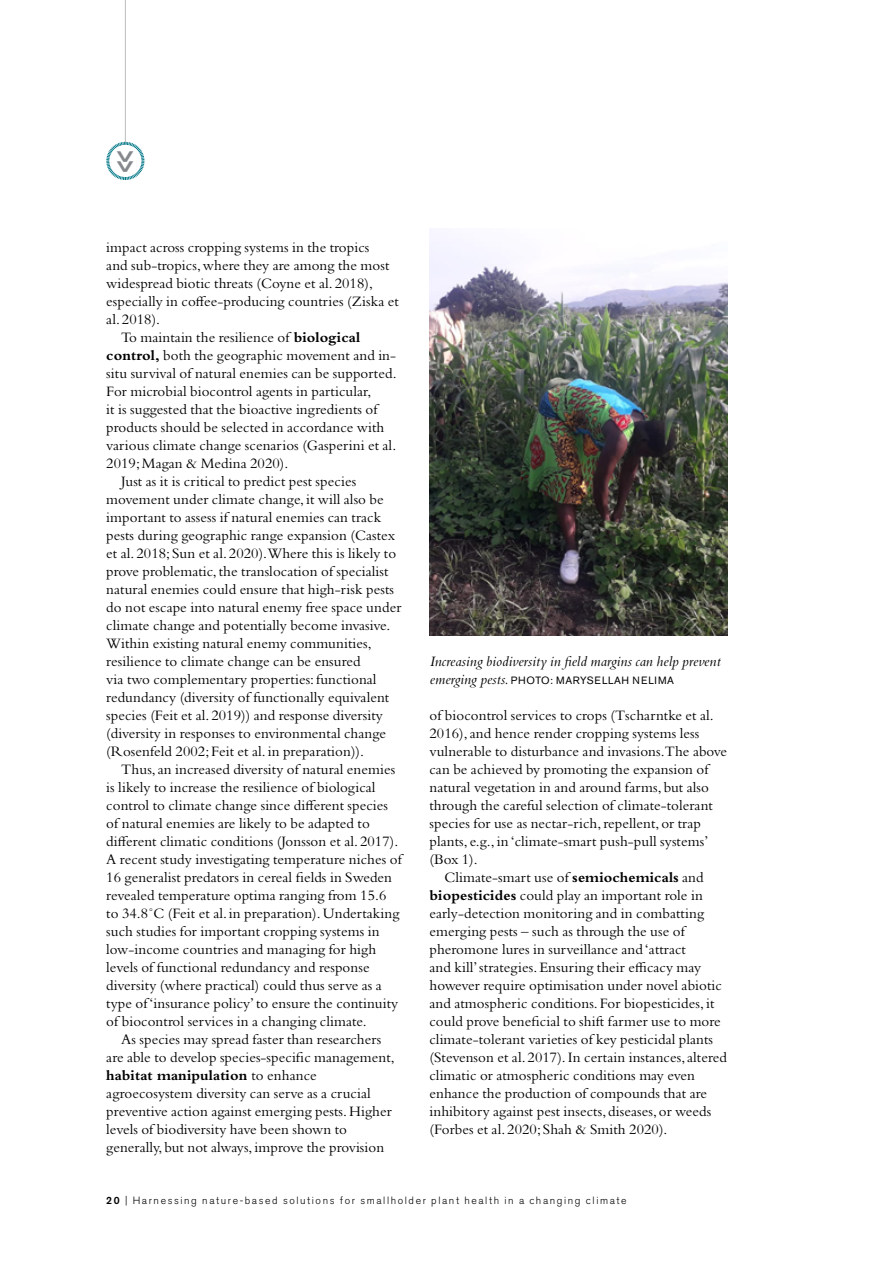
<style>
.page{position:relative;width:893px;height:1263px;background:#fff}
.page>*{position:absolute;margin:0;border:0;box-sizing:border-box;transform-origin:0 0}
.Mellanrubrik{font:500 28.5px "Akzidenz Grotesk Std";color:#85888c;scale:.8 1}
.Brödtext{font:15px/18px "Bembo Std";letter-spacing:.005em;color:#000}
.Bildtext{font:italic 15px "Bembo Std";letter-spacing:.005em;color:#000}
.t1{font:300 10.5px "Akzidenz Grotesk Std";letter-spacing:.15em;color:#000}
.Bildtext-2{font:10.5px "Akzidenz Grotesk Std";letter-spacing:.06em;color:#000}
.s1{font-weight:700}
.s2{font-family:"Bembo Std";font-style:italic;font-size:15px}
.s3{font-weight:500}
</style>
<div class="page">
<hr style="left:125px;top:0;width:1px;height:145px;background:#bec0c0">
<svg style="left:106px;top:141px;width:39px;height:39px"></svg>
<img style="left:429px;top:238px;width:298px;height:397px">
<p class="Mellanrubrik" style="left:143px;top:148px;width:35px;rotate:90deg">&gt;&gt;</p>
<p class="Brödtext" style="left:106px;top:238px;width:294px">impact across cropping systems in the tropics<br>and sub-tropics, where they are among the most widespread biotic threats (Coyne et al. 2018), especially in coffee-producing countries (Ziska et al. 2018).</p>
<p class="Brödtext" style="left:106px;top:328px;width:292px;text-indent:15px">To maintain the resilience of <span class="s1">biological control,</span> both the geographic movement and in&shy;situ survival of natural enemies can be supported.<br>For microbial biocontrol agents in particular,<br>it is suggested that the bioactive ingredients of products should be selected in accordance with various climate change scenarios (Gasperini et al.<br>2019; Magan &amp; Medina 2020).</p>
<p class="Brödtext" style="left:106px;top:472px;width:297px;text-indent:15px">Just as it is critical to predict pest species movement under climate change, it will also be important to assess if natural enemies can track pests during geographic range expansion (Castex et al. 2018; Sun et al. 2020).Where this is likely to prove problematic, the translocation of specialist natural enemies could ensure that high-risk pests do not escape into natural enemy free space under climate change and potentially become invasive.<br>Within existing natural enemy communities, resilience to climate change can be ensured<br>via two complementary properties: functional redundancy (diversity of functionally equivalent species (Feit et al. 2019)) and response diversity (diversity in responses to environmental change (Rosenfeld 2002; Feit et al. in preparation)).</p>
<p class="Brödtext" style="left:106px;top:760px;width:297px;text-indent:15px">Thus, an increased diversity of natural enemies is likely to increase the resilience of biological control to climate change since different species of natural enemies are likely to be adapted to different climatic conditions (Jonsson et al. 2017).<br>A recent study investigating temperature niches of 16 generalist predators in cereal fields in Sweden revealed temperature optima ranging from 15.6 to 34.8˚C (Feit et al. in preparation). Undertaking such studies for important cropping systems in low-income countries and managing for high levels of functional redundancy and response diversity (where practical) could thus serve as a type of ‘insurance policy’ to ensure the continuity of biocontrol services in a changing climate.</p>
<p class="Brödtext" style="left:106px;top:1030px;width:290px;text-indent:15px">As species may spread faster than researchers are able to develop species-specific management, <span class="s1">habitat manipulation</span> to enhance agroecosystem diversity can serve as a crucial preventive action against emerging pests. Higher levels of biodiversity have been shown to generally, but not always, improve the provision</p>
<p class="Bildtext" style="left:430px;top:653px;width:292px">Increasing biodiversity in field margins can help prevent</p>
<p class="Bildtext-2" style="left:430px;top:674px;width:246px"><span class="s2">emerging pests.</span> PHOTO: MARYSELLAH NELIMA</p>
<p class="Brödtext" style="left:429px;top:706px;width:299px">of biocontrol services to crops (Tscharntke et al.<br>2016), and hence render cropping systems less vulnerable to disturbance and invasions.The above can be achieved by promoting the expansion of natural vegetation in and around farms, but also through the careful selection of climate-tolerant species for use as nectar-rich, repellent, or trap plants, e.g., in ‘climate-smart push-pull systems’ (Box 1).</p>
<p class="Brödtext" style="left:429px;top:868px;width:299px;text-indent:15px">Climate-smart use of <span class="s1">semiochemicals</span> and <span class="s1">biopesticides</span> could play an important role in early-detection monitoring and in combatting emerging pests – such as through the use of pheromone lures in surveillance and ‘attract<br>and kill’ strategies. Ensuring their efficacy may however require optimisation under novel abiotic and atmospheric conditions. For biopesticides, it could prove beneficial to shift farmer use to more climate-tolerant varieties of key pesticidal plants (Stevenson et al. 2017). In certain instances, altered climatic or atmospheric conditions may even enhance the production of compounds that are inhibitory against pest insects, diseases, or weeds (Forbes et al. 2020; Shah &amp; Smith 2020).</p>
<p class="t1" style="left:106px;top:1194px;width:522px"><span class="s3">20</span> | Harnessing nature-based solutions for smallholder plant health in a changing climate</p>
</div>
